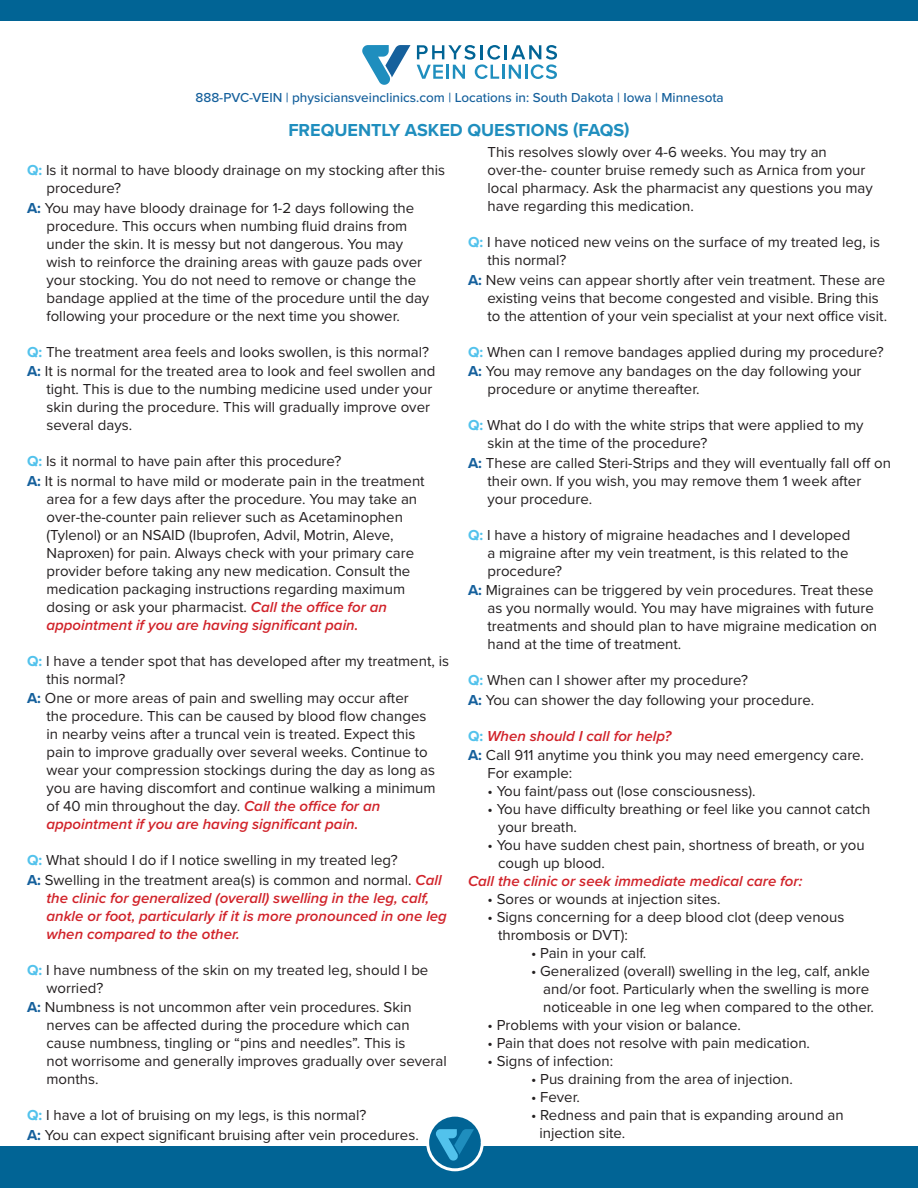
<style>
.page{position:relative;width:918px;height:1188px;background:#fff}
.page>*{position:absolute;margin:0;border:0;box-sizing:border-box;transform-origin:0 0}
.t1{font:700 18px "Proxima Nova";color:#1f8ebe}
.t2{font:15px/18px "Proxima Nova";color:#231f20}
.t3{font:italic 600 15px "Proxima Nova";color:#d1232a}
.t4{font:500 13.5px "Proxima Nova";color:#15609c}
.s1{font-weight:700;color:#52c2ec}
.s2{font-weight:700;color:#15609c}
.s3{font-weight:600;font-style:italic;color:#d1232a}
.s4{font-weight:700;font-style:normal;color:#52c2ec}
</style>
<div class="page">
<div style="left:0;top:0;width:918px;height:20px;background:#016495"></div>
<svg style="left:362px;top:45px;width:49px;height:40px"></svg>
<svg style="left:417px;top:45px;width:140px;height:34px"></svg>
<div style="left:0;top:1147px;width:918px;height:41px;background:#016495"></div>
<svg style="left:426px;top:1114px;width:58px;height:57px"></svg>
<svg style="left:436px;top:1129px;width:38px;height:32px"></svg>
<p class="t4" style="left:196px;top:87px;width:530px">888-PVC-VEIN | physiciansveinclinics.com | Locations in: South Dakota | Iowa | Minnesota</p>
<p class="t1" style="left:288px;top:117px;width:343px">FREQUENTLY ASKED QUESTIONS (FAQS)</p>
<p class="t2" style="left:27px;top:161px;width:420px"><span class="s1">Q:</span> Is it normal to have bloody drainage on my stocking after this</p>
<p class="t2" style="left:46px;top:179px;width:76px">procedure?</p>
<p class="t2" style="left:27px;top:198px;width:389px"><span class="s2">A:</span> You may have bloody drainage for 1-2 days following the</p>
<p class="t2" style="left:46px;top:216px;width:362px">procedure. This occurs when numbing fluid drains from under the skin. It is messy but not dangerous. You may</p>
<p class="t2" style="left:46px;top:252px;width:377px">wish to reinforce the draining areas with gauze pads over</p>
<p class="t2" style="left:46px;top:270px;width:371px">your stocking. You do not need to remove or change the</p>
<p class="t2" style="left:46px;top:288px;width:384px">bandage applied at the time of the procedure until the day</p>
<p class="t2" style="left:46px;top:306px;width:355px">following your procedure or the next time you shower.</p>
<p class="t2" style="left:27px;top:342px;width:404px"><span class="s1">Q:</span> The treatment area feels and looks swollen, is this normal?</p>
<p class="t2" style="left:27px;top:362px;width:410px"><span class="s2">A:</span> It is normal for the treated area to look and feel swollen and</p>
<p class="t2" style="left:46px;top:380px;width:387px">tight. This is due to the numbing medicine used under your</p>
<p class="t2" style="left:46px;top:398px;width:385px">skin during the procedure. This will gradually improve over</p>
<p class="t2" style="left:46px;top:416px;width:87px">several days.</p>
<p class="t2" style="left:27px;top:452px;width:316px"><span class="s1">Q:</span> Is it normal to have pain after this procedure?</p>
<p class="t2" style="left:46px;top:471px;width:380px;text-indent:-20px"><span class="s2">A:</span> It is normal to have mild or moderate pain in the treatment area for a few days after the procedure. You may take an</p>
<p class="t2" style="left:46px;top:507px;width:358px">over-the-counter pain reliever such as Acetaminophen</p>
<p class="t2" style="left:46px;top:525px;width:349px">(Tylenol) or an NSAID (Ibuprofen, Advil, Motrin, Aleve,</p>
<p class="t2" style="left:46px;top:543px;width:369px">Naproxen) for pain. Always check with your primary care</p>
<p class="t2" style="left:46px;top:561px;width:365px">provider before taking any new medication. Consult the</p>
<p class="t2" style="left:46px;top:579px;width:360px">medication packaging instructions regarding maximum</p>
<p class="t2" style="left:46px;top:597px;width:342px">dosing or ask your pharmacist. <span class="s3">Call the office for an</span></p>
<p class="t3" style="left:46px;top:614px;width:313px">appointment if you are having significant pain.</p>
<p class="t2" style="left:27px;top:651px;width:424px"><span class="s1">Q:</span> I have a tender spot that has developed after my treatment, is</p>
<p class="t2" style="left:46px;top:669px;width:81px">this normal?</p>
<p class="t2" style="left:27px;top:689px;width:383px"><span class="s2">A:</span> One or more areas of pain and swelling may occur after</p>
<p class="t2" style="left:46px;top:707px;width:381px">the procedure. This can be caused by blood flow changes</p>
<p class="t2" style="left:46px;top:725px;width:370px">in nearby veins after a truncal vein is treated. Expect this</p>
<p class="t2" style="left:46px;top:743px;width:383px">pain to improve gradually over several weeks. Continue to</p>
<p class="t2" style="left:46px;top:761px;width:390px">wear your compression stockings during the day as long as</p>
<p class="t2" style="left:46px;top:779px;width:391px">you are having discomfort and continue walking a minimum</p>
<p class="t2" style="left:46px;top:797px;width:335px">of 40 min throughout the day. <span class="s3">Call the office for an</span></p>
<p class="t3" style="left:46px;top:813px;width:313px">appointment if you are having significant pain.</p>
<p class="t2" style="left:27px;top:851px;width:372px"><span class="s1">Q:</span> What should I do if I notice swelling in my treated leg?</p>
<p class="t2" style="left:27px;top:870px;width:416px"><span class="s2">A:</span> Swelling in the treatment area(s) is common and normal. <span class="s3">Call</span></p>
<p class="t3" style="left:46px;top:887px;width:384px">the clinic for generalized (overall) swelling in the leg, calf,</p>
<p class="t3" style="left:46px;top:905px;width:402px">ankle or foot, particularly if it is more pronounced in one leg</p>
<p class="t3" style="left:46px;top:923px;width:195px">when compared to the other.</p>
<p class="t2" style="left:27px;top:960px;width:403px"><span class="s1">Q:</span> I have numbness of the skin on my treated leg, should I be</p>
<p class="t2" style="left:46px;top:978px;width:58px">worried?</p>
<p class="t2" style="left:27px;top:998px;width:386px"><span class="s2">A:</span> Numbness is not uncommon after vein procedures. Skin</p>
<p class="t2" style="left:46px;top:1016px;width:365px">nerves can be affected during the procedure which can</p>
<p class="t2" style="left:46px;top:1034px;width:361px">cause numbness, tingling or “pins and needles”. This is</p>
<p class="t2" style="left:46px;top:1052px;width:402px">not worrisome and generally improves gradually over several</p>
<p class="t2" style="left:46px;top:1070px;width:54px">months.</p>
<p class="t2" style="left:27px;top:1106px;width:341px"><span class="s1">Q:</span> I have a lot of bruising on my legs, is this normal?</p>
<p class="t2" style="left:27px;top:1125px;width:393px"><span class="s2">A:</span> You can expect significant bruising after vein procedures.</p>
<p class="t2" style="left:488px;top:143px;width:387px">This resolves slowly over 4-6 weeks. You may try an over-the- counter bruise remedy such as Arnica from your local pharmacy. Ask the pharmacist any questions you may</p>
<p class="t2" style="left:488px;top:197px;width:208px">have regarding this medication.</p>
<p class="t2" style="left:468px;top:233px;width:414px"><span class="s1">Q:</span> I have noticed new veins on the surface of my treated leg, is</p>
<p class="t2" style="left:488px;top:251px;width:81px">this normal?</p>
<p class="t2" style="left:468px;top:270px;width:419px"><span class="s2">A:</span> New veins can appear shortly after vein treatment. These are</p>
<p class="t2" style="left:488px;top:288px;width:393px">existing veins that become congested and visible. Bring this</p>
<p class="t2" style="left:488px;top:306px;width:401px">to the attention of your vein specialist at your next office visit.</p>
<p class="t2" style="left:468px;top:342px;width:417px"><span class="s1">Q:</span> When can I remove bandages applied during my procedure?</p>
<p class="t2" style="left:468px;top:362px;width:395px"><span class="s2">A:</span> You may remove any bandages on the day following your</p>
<p class="t2" style="left:488px;top:380px;width:213px">procedure or anytime thereafter.</p>
<p class="t2" style="left:468px;top:416px;width:397px"><span class="s1">Q:</span> What do I do with the white strips that were applied to my</p>
<p class="t2" style="left:488px;top:434px;width:221px">skin at the time of the procedure?</p>
<p class="t2" style="left:468px;top:453px;width:425px"><span class="s2">A:</span> These are called Steri-Strips and they will eventually fall off on</p>
<p class="t2" style="left:488px;top:471px;width:375px">their own. If you wish, you may remove them 1 week after</p>
<p class="t2" style="left:488px;top:489px;width:106px">your procedure.</p>
<p class="t2" style="left:468px;top:525px;width:384px"><span class="s1">Q:</span> I have a history of migraine headaches and I developed</p>
<p class="t2" style="left:488px;top:543px;width:362px">a migraine after my vein treatment, is this related to the</p>
<p class="t2" style="left:488px;top:561px;width:76px">procedure?</p>
<p class="t2" style="left:468px;top:581px;width:407px"><span class="s2">A:</span> Migraines can be triggered by vein procedures. Treat these</p>
<p class="t2" style="left:488px;top:599px;width:388px">as you normally would. You may have migraines with future</p>
<p class="t2" style="left:488px;top:617px;width:391px">treatments and should plan to have migraine medication on</p>
<p class="t2" style="left:488px;top:635px;width:195px">hand at the time of treatment.</p>
<p class="t2" style="left:468px;top:671px;width:282px"><span class="s1">Q:</span> When can I shower after my procedure?</p>
<p class="t2" style="left:468px;top:690px;width:348px"><span class="s2">A:</span> You can shower the day following your procedure.</p>
<p class="t3" style="left:468px;top:725px;width:205px"><span class="s4">Q:</span> When should I call for help?</p>
<p class="t2" style="left:468px;top:746px;width:398px"><span class="s2">A:</span> Call 911 anytime you think you may need emergency care.</p>
<p class="t2" style="left:488px;top:764px;width:86px">For example:</p>
<p class="t2" style="left:488px;top:782px;width:270px">• You faint/pass out (lose consciousness).</p>
<p class="t2" style="left:488px;top:800px;width:385px">• You have difficulty breathing or feel like you cannot catch</p>
<p class="t2" style="left:498px;top:818px;width:81px">your breath.</p>
<p class="t2" style="left:488px;top:836px;width:379px">• You have sudden chest pain, shortness of breath, or you</p>
<p class="t2" style="left:498px;top:854px;width:109px">cough up blood.</p>
<p class="t3" style="left:468px;top:870px;width:336px">Call the clinic or seek immediate medical care for:</p>
<p class="t2" style="left:488px;top:890px;width:235px">• Sores or wounds at injection sites.</p>
<p class="t2" style="left:488px;top:908px;width:358px">• Signs concerning for a deep blood clot (deep venous</p>
<p class="t2" style="left:498px;top:926px;width:131px">thrombosis or DVT):</p>
<p class="t2" style="left:531px;top:944px;width:117px">• Pain in your calf.</p>
<p class="t2" style="left:543px;top:962px;width:332px;text-indent:-12px">• Generalized (overall) swelling in the leg, calf, ankle and/or foot. Particularly when the swelling is more noticeable in one leg when compared to the other.</p>
<p class="t2" style="left:488px;top:1016px;width:255px">• Problems with your vision or balance.</p>
<p class="t2" style="left:488px;top:1034px;width:324px">• Pain that does not resolve with pain medication.</p>
<p class="t2" style="left:488px;top:1052px;width:127px">• Signs of infection:</p>
<p class="t2" style="left:531px;top:1070px;width:263px">• Pus draining from the area of injection.</p>
<p class="t2" style="left:531px;top:1088px;width:50px">• Fever.</p>
<p class="t2" style="left:539px;top:1106px;width:306px;text-indent:-8px">• Redness and pain that is expanding around an injection site.</p>
</div>
